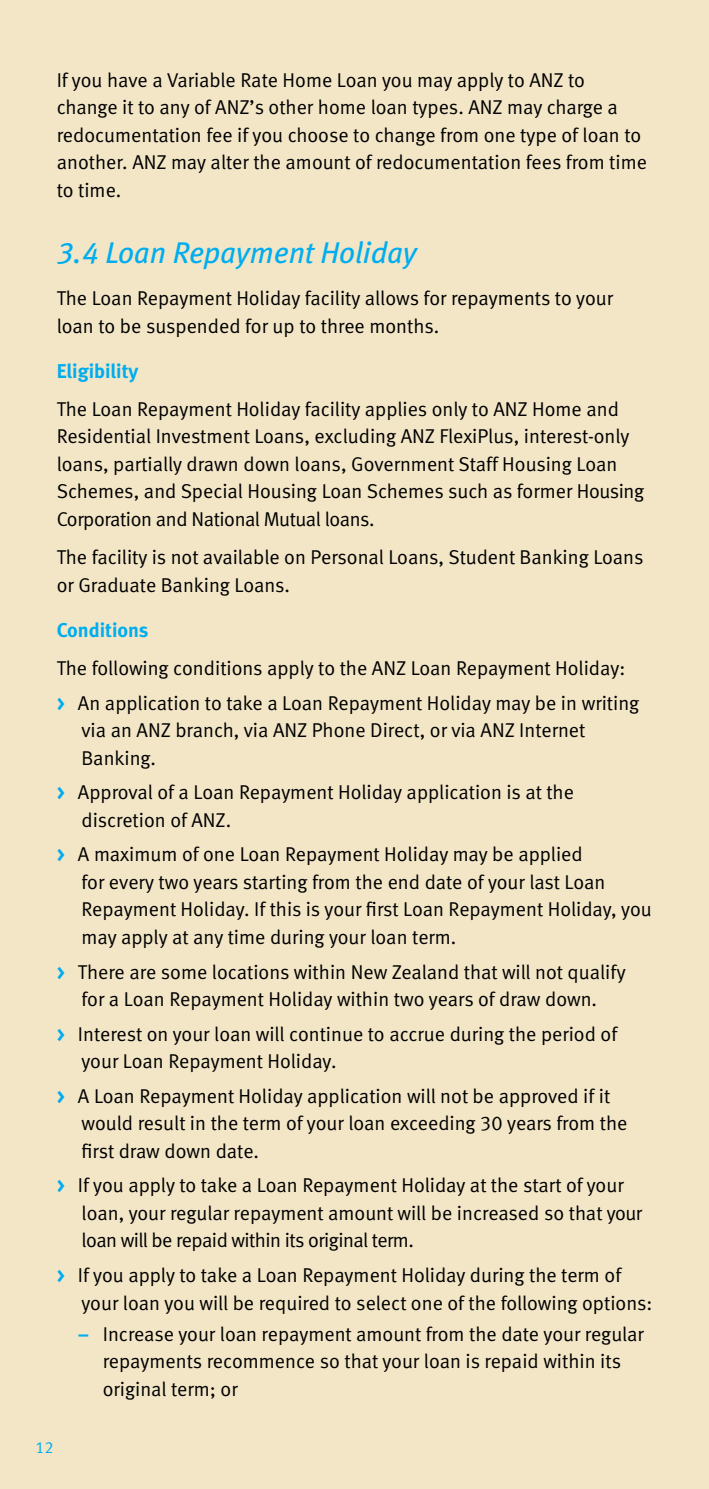
<style>
.page{position:relative;width:709px;height:1489px;background:#fff}
.page>*{position:absolute;margin:0;border:0;box-sizing:border-box;transform-origin:0 0}
.t1{font:italic 30px "Meta Book LF";color:#00adef}
.t2{font:20px/27.5px "Meta Normal LF";color:#000}
.t3{font:20px "Meta Bold LF";color:#00adef}
.t4{font:16.25px "Meta Normal LF";color:#00adef}
.s1{font-family:"Meta Bold LF";color:#00adef}
</style>
<div class="page">
<div style="left:0;top:0;width:709px;height:1488px;background:#f3e6c7"></div>
<p class="t2" style="left:57px;top:66px;width:592px">If you have a Variable Rate Home Loan you may apply to ANZ to change it to any of ANZ’s other home loan types. ANZ may charge a redocumentation fee if you choose to change from one type of loan to another. ANZ may alter the amount of redocumentation fees from time to time.</p>
<h1 class="t1" style="left:57px;top:235px;width:361px">3.4 Loan Repayment Holiday</h1>
<p class="t2" style="left:57px;top:284px;width:558px">The Loan Repayment Holiday facility allows for repayments to your loan to be suspended for up to three months.</p>
<p class="t3" style="left:57px;top:359px;width:83px">Eligibility</p>
<p class="t2" style="left:57px;top:395px;width:589px">The Loan Repayment Holiday facility applies only to ANZ Home and Residential Investment Loans, excluding ANZ FlexiPlus, interest-only loans, partially drawn down loans, Government Staff Housing Loan Schemes, and Special Housing Loan Schemes such as former Housing Corporation and National Mutual loans.</p>
<p class="t2" style="left:57px;top:543px;width:588px">The facility is not available on Personal Loans, Student Banking Loans or Graduate Banking Loans.</p>
<p class="t3" style="left:57px;top:618px;width:93px">Conditions</p>
<p class="t2" style="left:57px;top:650px;width:584px;line-height:34.5px">The following conditions apply to the ANZ Loan Repayment Holiday:<br><span class="s1">&gt;</span> An application to take a Loan Repayment Holiday may be in writing</p>
<p class="t2" style="left:81px;top:716px;width:505px">via an ANZ branch, via ANZ Phone Direct, or via ANZ Internet<br>Banking.</p>
<p class="t2" style="left:81px;top:778px;width:494px;text-indent:-25px"><span class="s1">&gt;</span> Approval of a Loan Repayment Holiday application is at the discretion of ANZ.</p>
<p class="t2" style="left:81px;top:840px;width:571px;text-indent:-25px"><span class="s1">&gt;</span> A maximum of one Loan Repayment Holiday may be applied<br>for every two years starting from the end date of your last Loan Repayment Holiday. If this is your first Loan Repayment Holiday, you may apply at any time during your loan term.</p>
<p class="t2" style="left:57px;top:957px;width:570px;text-align:center"><span class="s1">&gt;</span> There are some locations within New Zealand that will not qualify for a Loan Repayment Holiday within two years of draw down.</p>
<p class="t2" style="left:81px;top:1019px;width:537px;text-indent:-25px"><span class="s1">&gt;</span> Interest on your loan will continue to accrue during the period of your Loan Repayment Holiday.</p>
<p class="t2" style="left:81px;top:1081px;width:547px;text-indent:-25px"><span class="s1">&gt;</span> A Loan Repayment Holiday application will not be approved if it would result in the term of your loan exceeding 30 years from the first draw down date.</p>
<p class="t2" style="left:81px;top:1171px;width:562px;text-indent:-25px"><span class="s1">&gt;</span> If you apply to take a Loan Repayment Holiday at the start of your loan, your regular repayment amount will be increased so that your loan will be repaid within its original term.</p>
<p class="t2" style="left:81px;top:1260px;width:572px;text-indent:-25px"><span class="s1">&gt;</span> If you apply to take a Loan Repayment Holiday during the term of your loan you will be required to select one of the following options:</p>
<p class="t2" style="left:103px;top:1319px;width:542px;text-indent:-25px"><span class="s1">–</span> Increase your loan repayment amount from the date your regular repayments recommence so that your loan is repaid within its original term; or</p>
<p class="t4" style="left:35px;top:1437px;width:20px">12</p>
</div>
